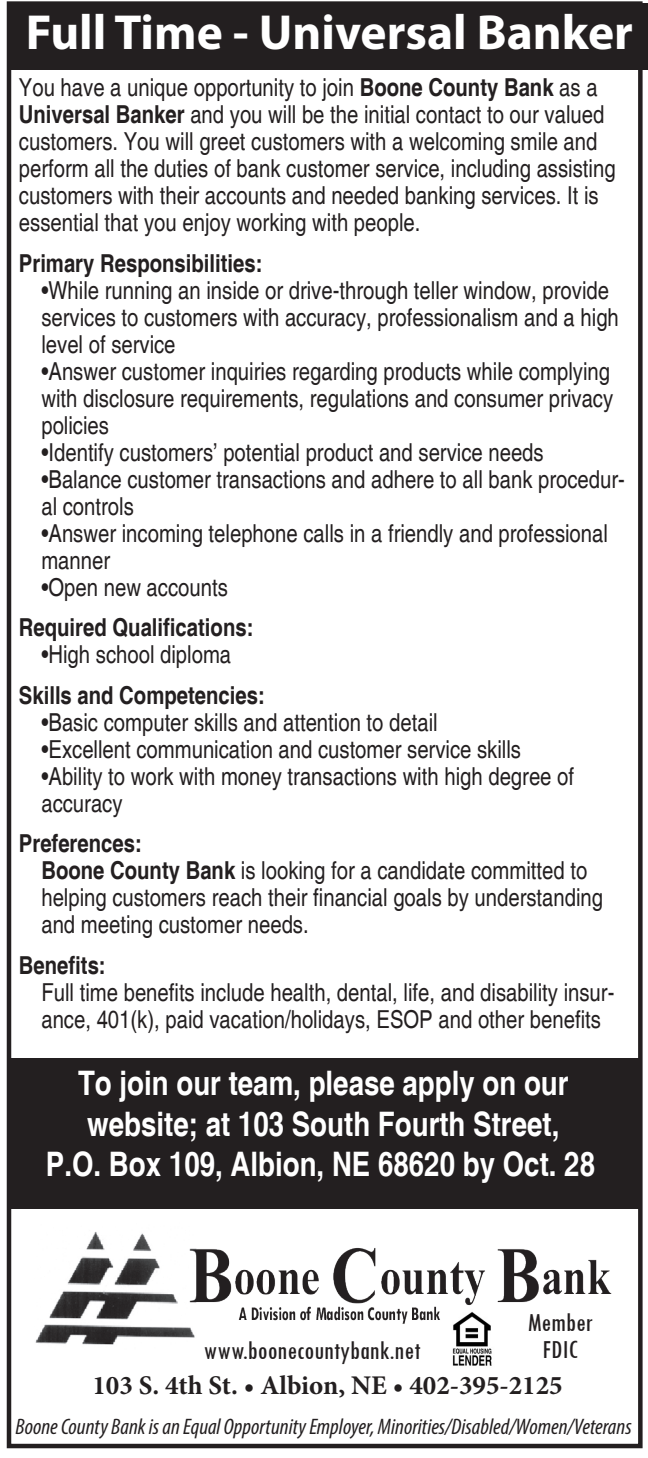
<style>
.page{position:relative;width:648px;height:1458px;background:#fff}
.page>*{position:absolute;margin:0;border:0;box-sizing:border-box;transform-origin:0 0}
.t1{font:700 49.5px "Myriad Pro";color:#fff}
.t2{font:700 condensed 33.75px "Helvetica";color:#fff}
.t3{font:700 27px "Minion Pro";color:#231f20}
.t4{font:condensed 27px "Tw Cen";color:#231f20}
.t5{font:condensed 24.75px/27px "Helvetica";color:#231f20}
.t6{font:700 condensed 24.75px "Helvetica";color:#231f20}
.t7{font:italic condensed 22.5px "Myriad Pro";color:#231f20}
.s1{font-weight:700}
.s2{font-weight:400;font-size:24.75px;color:#231f20}
</style>
<div class="page">
<div style="left:11px;top:1058px;width:629px;height:151px;background:#231f20"></div>
<div style="left:11px;top:3px;width:637px;height:66px;background:#231f20"></div>
<div style="left:7px;top:1px;width:636px;height:1447px;border:4px solid #231f20"></div>
<img style="left:35px;top:1232px;width:577px;height:113px">
<img style="left:449px;top:1309px;width:46px;height:57px">
<p class="t1" style="left:26px;top:0;width:609px">Full Time - Universal Banker</p>
<p class="t5" style="left:19px;top:74px;width:598px">You have a unique opportunity to join <span class="s1">Boone County Bank</span> as a <span class="s1">Universal Banker</span> and you will be the initial contact to our valued customers. You will greet customers with a welcoming smile and perform all the duties of bank customer service, including assisting customers with their accounts and needed banking services. It is essential that you enjoy working with people.</p>
<p class="t6" style="left:19px;top:248px;width:245px">Primary Responsibilities:</p>
<p class="t5" style="left:41px;top:277px;width:579px">•While running an inside or drive-through teller window, provide services to customers with accuracy, professionalism and a high level of service</p>
<p class="t5" style="left:41px;top:358px;width:573px">•Answer customer inquiries regarding products while complying with disclosure requirements, regulations and consumer privacy policies</p>
<p class="t5" style="left:41px;top:439px;width:504px">•Identify customers’ potential product and service needs</p>
<p class="t5" style="left:41px;top:466px;width:585px">•Balance customer transactions and adhere to all bank procedur&shy;al controls</p>
<p class="t5" style="left:41px;top:520px;width:568px">•Answer incoming telephone calls in a friendly and professional manner</p>
<p class="t5" style="left:41px;top:574px;width:188px">•Open new accounts</p>
<p class="t6" style="left:19px;top:613px;width:236px">Required Qualifications:</p>
<p class="t5" style="left:41px;top:641px;width:191px">•High school diploma</p>
<p class="t6" style="left:19px;top:680px;width:247px">Skills and Competencies:</p>
<p class="t5" style="left:41px;top:709px;width:398px">•Basic computer skills and attention to detail</p>
<p class="t5" style="left:41px;top:736px;width:481px">•Excellent communication and customer service skills</p>
<p class="t5" style="left:41px;top:763px;width:534px">•Ability to work with money transactions with high degree of accuracy</p>
<p class="t6" style="left:19px;top:829px;width:124px">Preferences:</p>
<p class="t5" style="left:41px;top:857px;width:563px"><span class="s1">Boone County Bank</span> is looking for a candidate committed to helping customers reach their financial goals by understanding and meeting customer needs.</p>
<p class="t6" style="left:19px;top:950px;width:88px">Benefits:</p>
<p class="t5" style="left:41px;top:979px;width:575px">Full time benefits include health, dental, life, and disability insur&shy;ance, 401(k), paid vacation/holidays, ESOP and other benefits</p>
<p class="t2" style="left:78px;top:1063px;width:492px">To join our team, please apply on our</p>
<p class="t2" style="left:87px;top:1104px;width:474px">website; at 103 South Fourth Street,</p>
<p class="t2" style="left:46px;top:1144px;width:556px">P.O. Box 109, Albion, NE 68620 by Oct. 28<span class="s2">.</span></p>
<p class="t4" style="left:528px;top:1306px;width:67px">Member</p>
<p class="t4" style="left:203px;top:1334px;width:219px">www.boonecountybank.net</p>
<p class="t4" style="left:542px;top:1333px;width:38px">FDIC</p>
<p class="t3" style="left:92px;top:1366px;width:472px">103 S. 4th St. • Albion, NE • 402-395-2125</p>
<p class="t7" style="left:15px;top:1413px;width:618px">Boone County Bank is an Equal Opportunity Employer, Minorities/Disabled/Women/Veterans</p>
</div>
